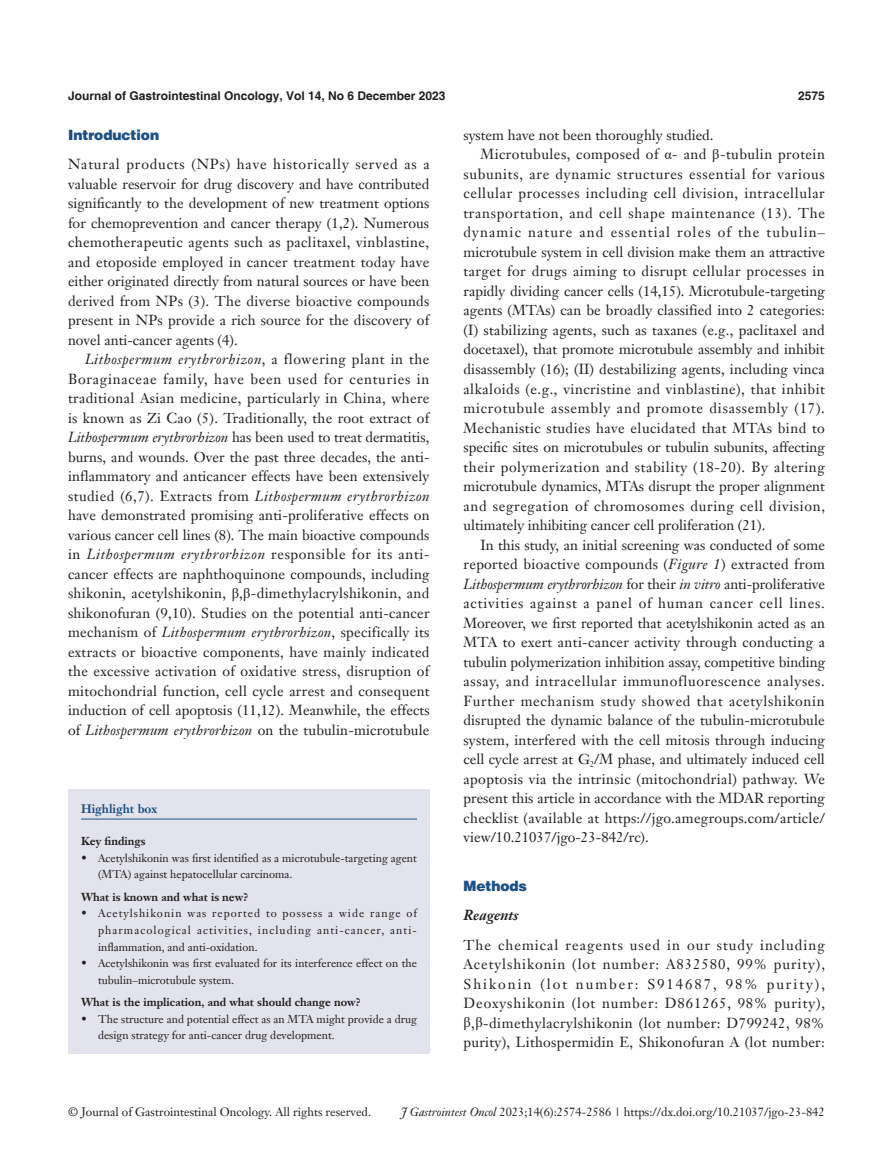
<style>
.page{position:relative;width:893px;height:1170px;background:#fff}
.page>*{position:absolute;margin:0;border:0;box-sizing:border-box;transform-origin:0 0}
.t1{font:14.25px/19.5px "Janson Text LT";letter-spacing:.005em;color:#231f20;text-align:justify}
._1ji-6_5{font:900 14.25px "Helvetica";color:#1c5085}
._2ji-6_5{font:italic 700 14.25px "Janson Text LT";color:#231f20}
.t2{font:12px "Janson Text LT";color:#231f20}
.t3{font:700 12px "Helvetica";color:#231f20}
.Cite{font:700 12px "Janson Text LT";color:#1c5085}
.Cite-2{font:11.25px/16.5px "Janson Text LT";color:#231f20}
.Cite-3{font:700 11.25px "Janson Text LT";color:#231f20}
.s1{font-style:italic}
.s2{font-family:"Times New Roman"}
</style>
<div class="page">
<div style="left:68px;top:789px;width:362px;height:264px;background:#e2e3ec"></div>
<hr style="left:81px;top:818px;width:336px;height:1px;background:#1c5085">
<p class="t3" style="left:68px;top:88px;width:379px">Journal of Gastrointestinal Oncology, Vol 14, No 6 December 2023</p>
<p class="t3" style="left:798px;top:88px;width:28px">2575</p>
<p class="_1ji-6_5" style="left:68px;top:126px;width:93px">Introduction</p>
<p class="t1" style="left:68px;top:154px;width:363px">Natural products (NPs) have historically served as a valuable reservoir for drug discovery and have contributed significantly to the development of new treatment options for chemoprevention and cancer therapy (1,2). Numerous chemotherapeutic agents such as paclitaxel, vinblastine, and etoposide employed in cancer treatment today have either originated directly from natural sources or have been derived from NPs (3). The diverse bioactive compounds present in NPs provide a rich source for the discovery of novel anti-cancer agents (4).</p>
<p class="t1" style="left:68px;top:349px;width:363px;text-indent:17px"><span class="s1">Lithospermum erythrorhizon</span>, a flowering plant in the Boraginaceae family, have been used for centuries in traditional Asian medicine, particularly in China, where is known as Zi Cao (5). Traditionally, the root extract of <span class="s1">Lithospermum erythrorhizon</span> has been used to treat dermatitis, burns, and wounds. Over the past three decades, the anti&shy;inflammatory and anticancer effects have been extensively studied (6,7). Extracts from <span class="s1">Lithospermum erythrorhizon </span>have demonstrated promising anti-proliferative effects on various cancer cell lines (8). The main bioactive compounds in <span class="s1">Lithospermum erythrorhizon</span> responsible for its anti&shy;cancer effects are naphthoquinone compounds, including shikonin, acetylshikonin, <span class="s2">β</span>,<span class="s2">β</span>-dimethylacrylshikonin, and shikonofuran (9,10). Studies on the potential anti-cancer mechanism of <span class="s1">Lithospermum erythrorhizon</span>, specifically its extracts or bioactive components, have mainly indicated the excessive activation of oxidative stress, disruption of mitochondrial function, cell cycle arrest and consequent induction of cell apoptosis (11,12). Meanwhile, the effects of <span class="s1">Lithospermum erythrorhizon</span> on the tubulin-microtubule</p>
<p class="Cite" style="left:81px;top:800px;width:78px">Highlight box</p>
<p class="Cite-3" style="left:81px;top:833px;width:66px">Key findings</p>
<p class="Cite-2" style="left:98px;top:849px;width:320px;text-indent:-17px">• Acetylshikonin was first identified as a microtubule-targeting agent (MTA) against hepatocellular carcinoma.</p>
<p class="Cite-3" style="left:81px;top:889px;width:169px">What is known and what is new?</p>
<p class="Cite-2" style="left:98px;top:905px;width:321px;text-align:justify;text-indent:-17px">• Acetylshikonin was reported to possess a wide range of pharmacological activities, including anti-cancer, anti&shy;inflammation, and anti-oxidation.</p>
<p class="Cite-2" style="left:98px;top:954px;width:320px;text-indent:-17px">• Acetylshikonin was first evaluated for its interference effect on the tubulin–microtubule system.</p>
<p class="Cite-3" style="left:81px;top:995px;width:281px">What is the implication, and what should change now?</p>
<p class="Cite-2" style="left:98px;top:1010px;width:321px;text-indent:-17px">• The structure and potential effect as an MTA might provide a drug design strategy for anti-cancer drug development.</p>
<p class="t1" style="left:463px;top:125px;width:252px">system have not been thoroughly studied.</p>
<p class="t1" style="left:463px;top:144px;width:363px;text-indent:17px">Microtubules, composed of <span class="s2">α</span>- and <span class="s2">β</span>-tubulin protein subunits, are dynamic structures essential for various cellular processes including cell division, intracellular transportation, and cell shape maintenance (13). The dynamic nature and essential roles of the tubulin– microtubule system in cell division make them an attractive target for drugs aiming to disrupt cellular processes in rapidly dividing cancer cells (14,15). Microtubule-targeting agents (MTAs) can be broadly classified into 2 categories: (I) stabilizing agents, such as taxanes (e.g., paclitaxel and docetaxel), that promote microtubule assembly and inhibit disassembly (16); (II) destabilizing agents, including vinca alkaloids (e.g., vincristine and vinblastine), that inhibit microtubule assembly and promote disassembly (17).<br>Mechanistic studies have elucidated that MTAs bind to specific sites on microtubules or tubulin subunits, affecting their polymerization and stability (18-20). By altering microtubule dynamics, MTAs disrupt the proper alignment and segregation of chromosomes during cell division, ultimately inhibiting cancer cell proliferation (21).</p>
<p class="t1" style="left:463px;top:534px;width:363px;text-indent:17px">In this study, an initial screening was conducted of some reported bioactive compounds (<span class="s1">Figure 1</span>) extracted from <span class="s1">Lithospermum erythrorhizon</span> for their <span class="s1">in vitro</span> anti-proliferative activities against a panel of human cancer cell lines.<br>Moreover, we first reported that acetylshikonin acted as an MTA to exert anti-cancer activity through conducting a tubulin polymerization inhibition assay, competitive binding assay, and intracellular immunofluorescence analyses.<br>Further mechanism study showed that acetylshikonin disrupted the dynamic balance of the tubulin-microtubule system, interfered with the cell mitosis through inducing cell cycle arrest at G<sub>2</sub>/M phase, and ultimately induced cell apoptosis via the intrinsic (mitochondrial) pathway. We present this article in accordance with the MDAR reporting checklist (available at https://jgo.amegroups.com/article/ view/10.21037/jgo-23-842/rc).</p>
<p class="_1ji-6_5" style="left:463px;top:876px;width:65px">Methods</p>
<p class="_2ji-6_5" style="left:463px;top:906px;width:56px">Reagents</p>
<p class="t1" style="left:463px;top:934px;width:363px">The chemical reagents used in our study including Acetylshikonin (lot number: A832580, 99% purity), Shikonin (lot number: S914687, 98% purity), Deoxyshikonin (lot number: D861265, 98% purity), <span class="s2">β</span>,<span class="s2">β</span>-dimethylacrylshikonin (lot number: D799242, 98% purity), Lithospermidin E, Shikonofuran A (lot number:</p>
<p class="t2" style="left:68px;top:1104px;width:304px">© Journal of Gastrointestinal Oncology. All rights reserved.</p>
<p class="t2" style="left:401px;top:1104px;width:425px"><span class="s1">J Gastrointest Oncol</span> 2023;14(6):2574-2586 | https://dx.doi.org/10.21037/jgo-23-842</p>
</div>
